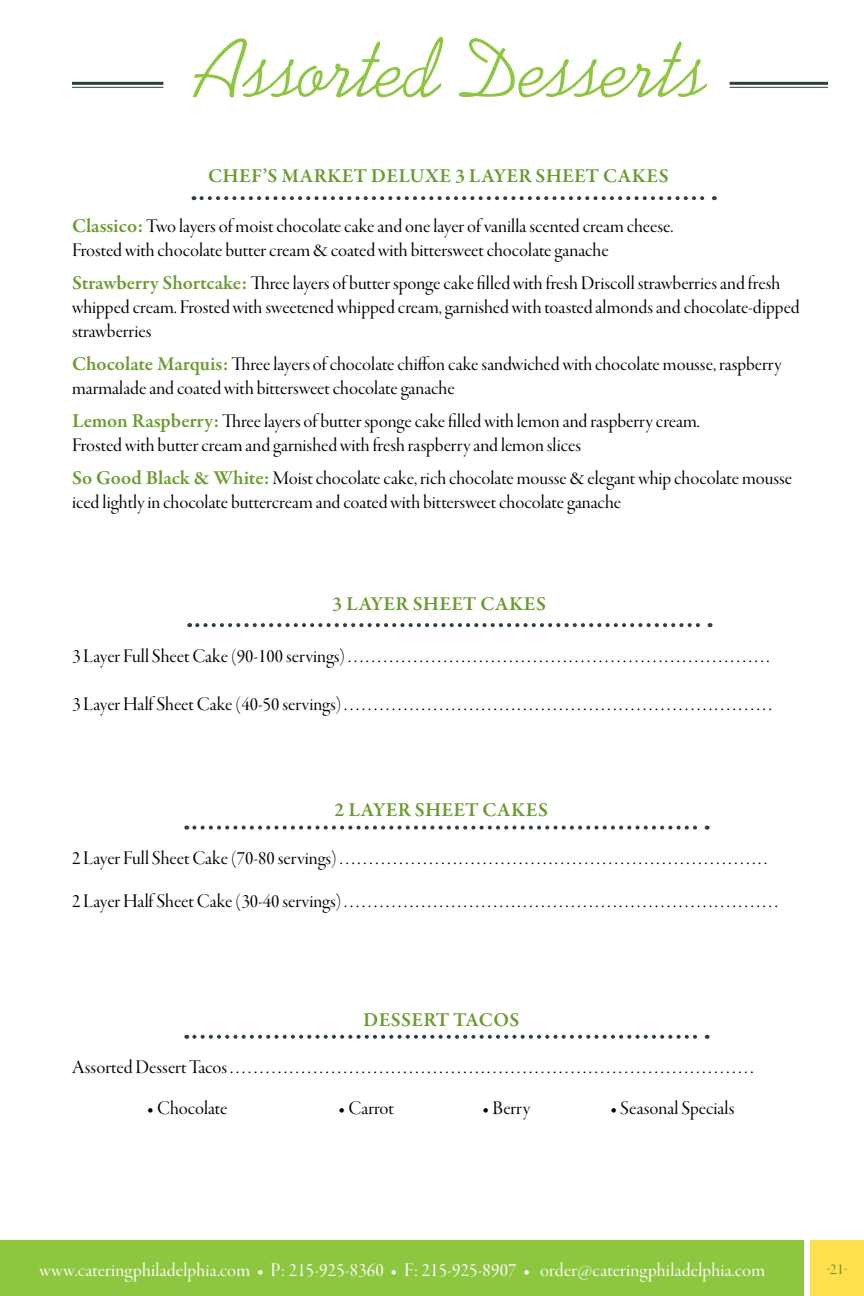
<style>
.page{position:relative;width:864px;height:1296px;background:#fff}
.page>*{position:absolute;margin:0;border:0;box-sizing:border-box;transform-origin:0 0}
.t1{font:84px "Swenson";color:#8dc63f}
.t2{font:20px/24px "Garamond Premr Pro Disp";color:#000}
.t3{font:20px "Garamond Premr Pro Disp";letter-spacing:.01em;color:#fff}
.t4{font:600 20px "Garamond Premr Pro";letter-spacing:.015em;color:#6a9a2f}
.t5{font:16px "Garamond Premr Pro Disp";color:#5e9732}
.s1{font-family:"Garamond Premr Pro";font-weight:600;color:#6a9a2f}
</style>
<div class="page">
<div style="left:0;top:1240px;width:803px;height:56px;background:#8dc63f"></div>
<div style="left:810px;top:1240px;width:54px;height:56px;background:#ffe14f"></div>
<svg style="left:197px;top:623px;width:514px;height:4px"></svg>
<svg style="left:194px;top:826px;width:514px;height:4px"></svg>
<hr style="left:72px;top:82px;width:91px;height:3px;background:#2c423e">
<hr style="left:72px;top:87px;width:91px;height:1px;background:#2c423e">
<hr style="left:730px;top:82px;width:98px;height:3px;background:#2c423e">
<hr style="left:730px;top:87px;width:98px;height:1px;background:#2c423e">
<svg style="left:202px;top:196px;width:513px;height:4px"></svg>
<svg style="left:194px;top:1035px;width:514px;height:4px"></svg>
<h1 class="t1" style="left:198px;top:21px;width:511px">Assorted Desserts</h1>
<p class="t4" style="left:208px;top:164px;width:462px">CHEF’S MARKET DELUXE 3 LAYER SHEET CAKES</p>
<p class="t2" style="left:72px;top:215px;width:603px"><span class="s1">Classico:</span> Two layers of moist chocolate cake and one layer of vanilla scented cream cheese.<br>Frosted with chocolate butter cream &amp; coated with bittersweet chocolate ganache</p>
<p class="t2" style="left:72px;top:272px;width:729px"><span class="s1">Strawberry Shortcake:</span> Three layers of butter sponge cake filled with fresh Driscoll strawberries and fresh whipped cream. Frosted with sweetened whipped cream, garnished with toasted almonds and chocolate-dipped strawberries</p>
<p class="t2" style="left:72px;top:353px;width:711px"><span class="s1">Chocolate Marquis:</span> Three layers of chocolate chiffon cake sandwiched with chocolate mousse, raspberry marmalade and coated with bittersweet chocolate ganache</p>
<p class="t2" style="left:72px;top:410px;width:629px"><span class="s1">Lemon Raspberry:</span> Three layers of butter sponge cake filled with lemon and raspberry cream.<br>Frosted with butter cream and garnished with fresh raspberry and lemon slices</p>
<p class="t2" style="left:72px;top:467px;width:722px"><span class="s1">So Good Black &amp; White:</span> Moist chocolate cake, rich chocolate mousse &amp; elegant whip chocolate mousse iced lightly in chocolate buttercream and coated with bittersweet chocolate ganache</p>
<p class="t4" style="left:332px;top:591px;width:215px">3 LAYER SHEET CAKES</p>
<p class="t2" style="left:72px;top:644px;width:699px">3 Layer Full Sheet Cake (90-100 servings) . . . . . . . . . . . . . . . . . . . . . . . . . . . . . . . . . . . . . . . . . . . . . . . . . . . . . . . . . . . . . . . . . . . . . . .</p>
<p class="t2" style="left:72px;top:693px;width:701px">3 Layer Half Sheet Cake (40-50 servings) . . . . . . . . . . . . . . . . . . . . . . . . . . . . . . . . . . . . . . . . . . . . . . . . . . . . . . . . . . . . . . . . . . . . . . . .</p>
<p class="t4" style="left:334px;top:798px;width:215px">2 LAYER SHEET CAKES</p>
<p class="t2" style="left:72px;top:837px;width:707px;line-height:43px">2 Layer Full Sheet Cake (70-80 servings) . . . . . . . . . . . . . . . . . . . . . . . . . . . . . . . . . . . . . . . . . . . . . . . . . . . . . . . . . . . . . . . . . . . . . . . .<br>2 Layer Half Sheet Cake (30-40 servings) . . . . . . . . . . . . . . . . . . . . . . . . . . . . . . . . . . . . . . . . . . . . . . . . . . . . . . . . . . . . . . . . . . . . . . . . .</p>
<p class="t4" style="left:363px;top:1007px;width:158px">DESSERT TACOS</p>
<p class="t2" style="left:72px;top:1056px;width:683px">Assorted Dessert Tacos . . . . . . . . . . . . . . . . . . . . . . . . . . . . . . . . . . . . . . . . . . . . . . . . . . . . . . . . . . . . . . . . . . . . . . . . . . . . . . . . . . . . . . . .</p>
<p class="t2" style="left:147px;top:1097px;width:82px">• Chocolate</p>
<p class="t2" style="left:338px;top:1097px;width:57px">• Carrot</p>
<p class="t2" style="left:482px;top:1097px;width:49px">• Berry</p>
<p class="t2" style="left:610px;top:1097px;width:126px">• Seasonal Specials</p>
<p class="t3" style="left:40px;top:1259px;width:727px">www.cateringphiladelphia.com • P: 215-925-8360 • F: 215-925-8907 • order@cateringphiladelphia.com</p>
<p class="t5" style="left:827px;top:1260px;width:22px">-21-</p>
</div>
